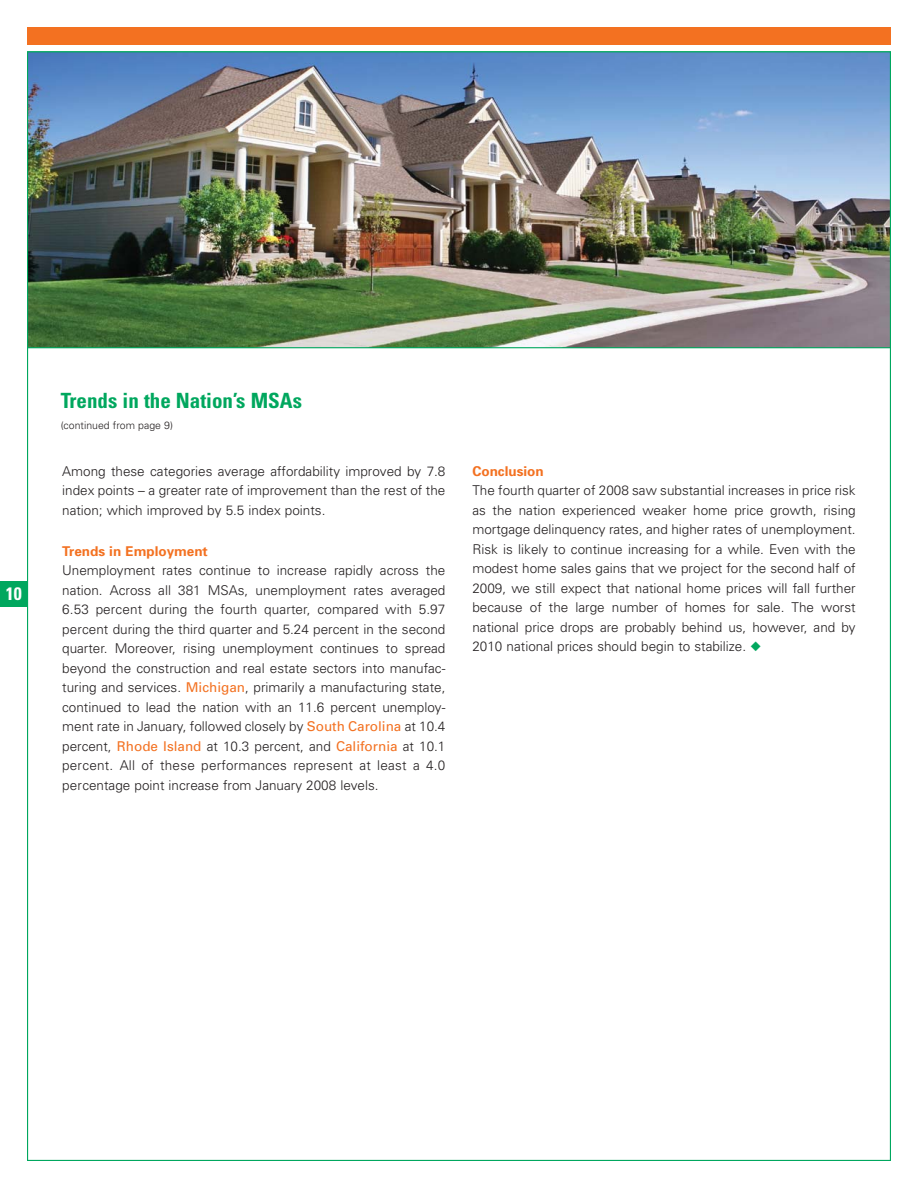
<style>
.page{position:relative;width:918px;height:1188px;background:#fff}
.page>*{position:absolute;margin:0;border:0;box-sizing:border-box;transform-origin:0 0}
.t1{font:700 condensed 21px "Univers";color:#00a75e}
.t2{font:700 condensed 18px "Univers";color:#fff}
.t3{font:300 13.5px/19.5px "Univers";color:#231f20}
.t4{font:300 10.5px "Univers";color:#231f20}
.s1{font-weight:700;color:#f37121}
.s2{font-weight:400;color:#f37121}
.s3{color:#00a75e}
</style>
<div class="page">
<div style="left:0;top:581px;width:28px;height:26px;background:#00a75e"></div>
<img style="left:29px;top:53px;width:860px;height:293px">
<div style="left:27px;top:27px;width:864px;height:18px;background:#f37121"></div>
<p class="t2" style="left:6px;top:587px;width:17px">10</p>
<p class="t1" style="left:61px;top:393px;width:243px">Trends in the Nation’s MSAs</p>
<p class="t4" style="left:61px;top:421px;width:114px">(continued from page 9)</p>
<p class="t3" style="left:62px;top:462px;width:385px;text-align:justify">Among these categories average affordability improved by 7.8 index points – a greater rate of improvement than the rest of the nation; which improved by 5.5 index points.</p>
<p class="t3" style="left:62px;top:542px;width:385px"><span class="s1">Trends in Employment<br></span>Unemployment rates continue to increase rapidly across the nation. Across all 381 MSAs, unemployment rates averaged 6.53 percent during the fourth quarter, compared with 5.97 percent during the third quarter and 5.24 percent in the second quarter. Moreover, rising unemployment continues to spread beyond the construction and real estate sectors into manufac&shy;turing and services. <span class="s2">Michigan</span>, primarily a manufacturing state, continued to lead the nation with an 11.6 percent unemploy&shy;ment rate in January, followed closely by <span class="s2">South Carolina</span> at 10.4 percent, <span class="s2">Rhode Island</span> at 10.3 percent, and <span class="s2">California</span> at 10.1 percent. All of these performances represent at least a 4.0 percentage point increase from January 2008 levels.</p>
<p class="t3" style="left:472px;top:462px;width:385px"><span class="s1">Conclusion<br></span>The fourth quarter of 2008 saw substantial increases in price risk as the nation experienced weaker home price growth, rising mortgage delinquency rates, and higher rates of unemployment.<br>Risk is likely to continue increasing for a while. Even with the modest home sales gains that we project for the second half of 2009, we still expect that national home prices will fall further because of the large number of homes for sale. The worst national price drops are probably behind us, however, and by 2010 national prices should begin to stabilize. <span class="s3">◆</span></p>
</div>
